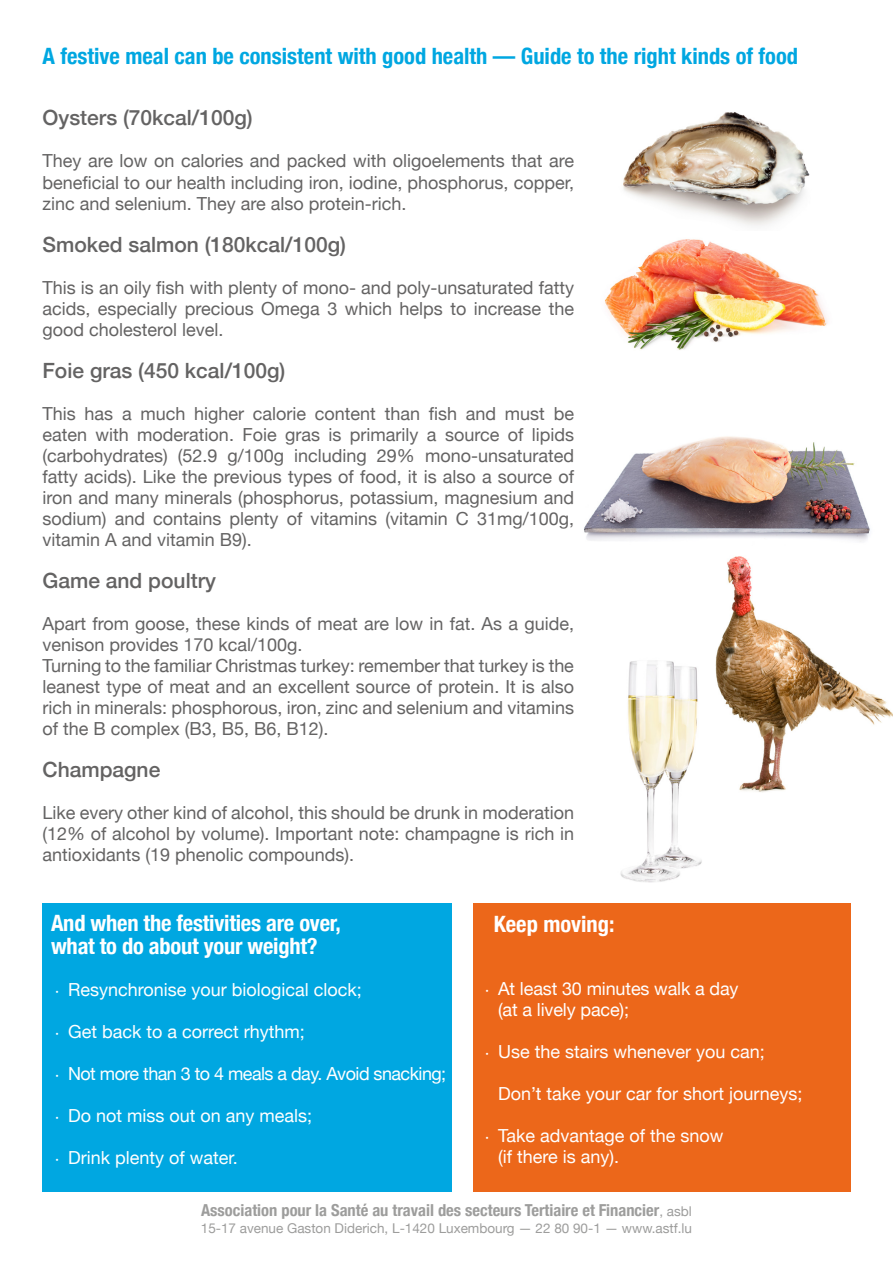
<style>
.page{position:relative;width:893px;height:1263px;background:#fff}
.page>*{position:absolute;margin:0;border:0;box-sizing:border-box;transform-origin:0 0}
.t1{font:700 condensed 22.5px "Helvetica Neue";color:#00a7e1}
.t2{font:700 condensed 22.5px/22.5px "Helvetica Neue";letter-spacing:-.01em;color:#fff}
.t3{font:500 21px "Helvetica Neue";color:#646363}
.t4{font:18px/21px "Helvetica Neue";color:#646363;text-align:justify}
.t5{font:18px/21px "Helvetica Neue";color:#fff}
.t6{font:18px "Helvetica Neue";letter-spacing:-.03em;color:#fff}
.t7{font:700 condensed 16.5px "Helvetica Neue";color:#9d9d9c}
.t8{font:13.5px "Helvetica Neue";color:#9d9d9c}
.s1{font-family:"Minion Pro"}
.s2{font-weight:400;font-stretch:normal;font-size:13.5px}
</style>
<div class="page">
<div style="left:43px;top:903px;width:409px;height:289px;background:#00a7e1"></div>
<div style="left:472px;top:903px;width:378px;height:289px;background:#ec671a"></div>
<img style="left:623px;top:112px;width:187px;height:114px">
<img style="left:604px;top:239px;width:224px;height:111px">
<img style="left:584px;top:436px;width:286px;height:106px">
<img style="left:715px;top:556px;width:178px;height:236px">
<img style="left:620px;top:660px;width:82px;height:223px">
<p class="t1" style="left:43px;top:37px;width:757px">A festive meal can be consistent with good health — Guide to the right kinds of food</p>
<p class="t3" style="left:43px;top:101px;width:212px">Oysters (70kcal/100g)</p>
<p class="t4" style="left:43px;top:152px;width:533px">They are low on calories and packed with oligoelements that are beneficial to our health including iron, iodine, phosphorus, copper, zinc and selenium. They are also protein-rich.</p>
<p class="t3" style="left:43px;top:227px;width:305px">Smoked salmon (180kcal/100g)</p>
<p class="t4" style="left:43px;top:278px;width:533px">This is an oily fish with plenty of mono- and poly-unsaturated fatty acids, especially precious Omega 3 which helps to increase the good cholesterol level.</p>
<p class="t3" style="left:43px;top:353px;width:244px">Foie gras (450 kcal/100g)</p>
<p class="t4" style="left:43px;top:404px;width:533px">This has a much higher calorie content than fish and must be eaten with moderation. Foie gras is primarily a source of lipids (carbohydrates) (52.9 g/100g including 29% mono-unsaturated fatty acids). Like the previous types of food, it is also a source of iron and many minerals (phosphorus, potassium, magnesium and sodium) and contains plenty of vitamins (vitamin C 31mg/100g, vitamin A and vitamin B9).</p>
<p class="t3" style="left:43px;top:563px;width:175px">Game and poultry</p>
<p class="t4" style="left:43px;top:614px;width:533px;text-align:left">Apart from goose, these kinds of meat are low in fat. As a guide, venison provides 170 kcal/100g.<br>Turning to the familiar Christmas turkey: remember that turkey is the leanest type of meat and an excellent source of protein. It is also rich in minerals: phosphorous, iron, zinc and selenium and vitamins of the B complex (B3, B5, B6, B12).</p>
<p class="t3" style="left:43px;top:752px;width:119px">Champagne</p>
<p class="t4" style="left:43px;top:803px;width:533px">Like every other kind of alcohol, this should be drunk in moderation (12% of alcohol by volume). Important note: champagne is rich in antioxidants (19 phenolic compounds).</p>
<p class="t2" style="left:51px;top:911px;width:291px">And when the festivities are over, what to do about your weight?</p>
<p class="t5" style="left:55px;top:980px;width:308px"><span class="s1">·</span> Resynchronise your biological clock;</p>
<p class="t5" style="left:55px;top:1022px;width:251px"><span class="s1">·</span> Get back to a correct rhythm;</p>
<p class="t6" style="left:55px;top:1060px;width:392px"><span class="s1">·</span> Not more than 3 to 4 meals a day. Avoid snacking;</p>
<p class="t5" style="left:55px;top:1106px;width:258px"><span class="s1">·</span> Do not miss out on any meals;</p>
<p class="t5" style="left:55px;top:1148px;width:184px"><span class="s1">·</span> Drink plenty of water.</p>
<p class="t2" style="left:494px;top:911px;width:122px">Keep moving:</p>
<p class="t5" style="left:498px;top:979px;width:242px;text-indent:-13px"><span class="s1">·</span> At least 30 minutes walk a day (at a lively pace);</p>
<p class="t5" style="left:485px;top:1042px;width:281px"><span class="s1">·</span> Use the stairs whenever you can;</p>
<p class="t5" style="left:498px;top:1084px;width:306px">Don’t take your car for short journeys;</p>
<p class="t5" style="left:498px;top:1126px;width:227px;text-indent:-13px"><span class="s1">·</span> Take advantage of the snow (if there is any).</p>
<p class="t7" style="left:201px;top:1196px;width:492px">Association pour la Santé au travail des secteurs Tertiaire et Financier<span class="s2">, asbl</span></p>
<p class="t8" style="left:201px;top:1218px;width:493px">15-17 avenue Gaston Diderich, L-1420 Luxembourg — 22 80 90-1 — www.astf.lu</p>
</div>
